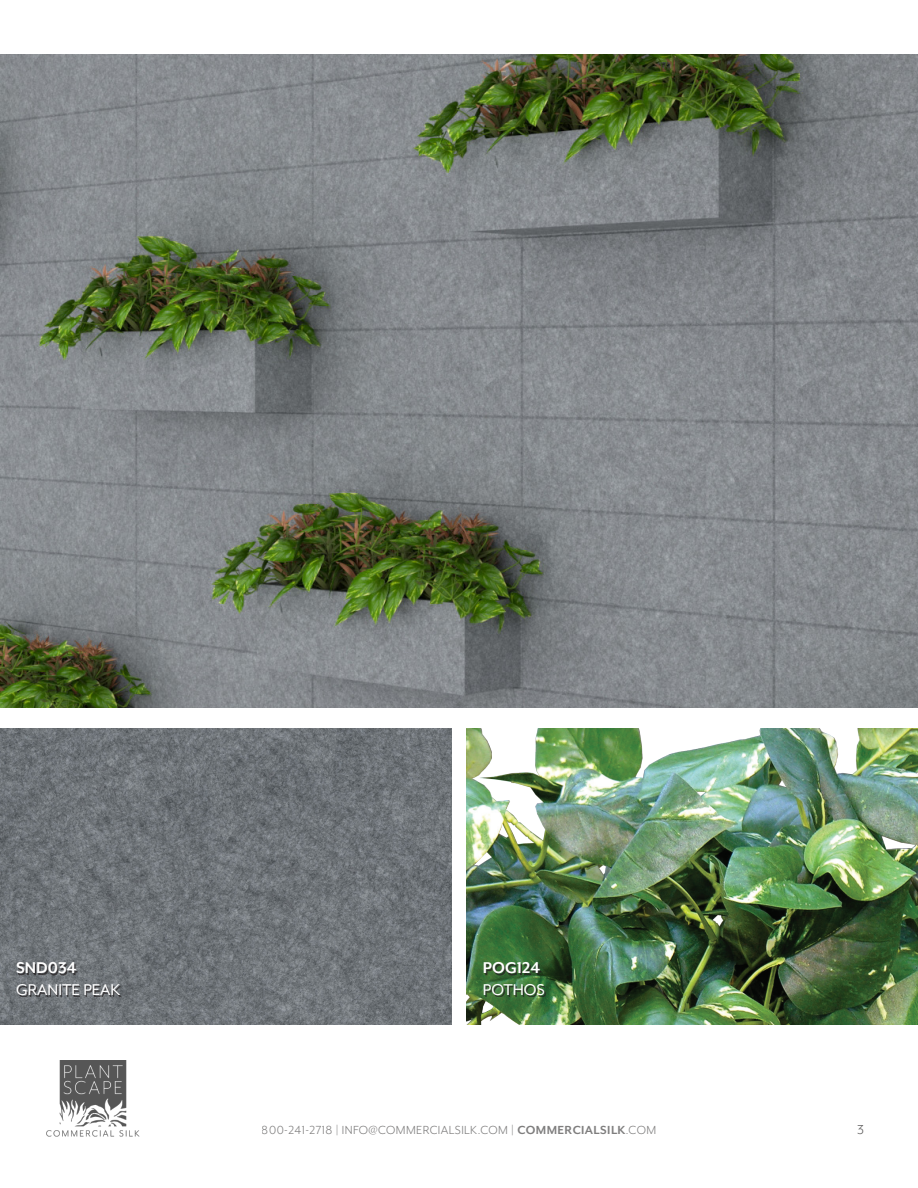
<style>
.page{position:relative;width:918px;height:1188px;background:#fff}
.page>*{position:absolute;margin:0;border:0;box-sizing:border-box;transform-origin:0 0}
.t1{font:18px "Mr Eaves XL Mod OT";color:#fff}
.t2{font:700 18px "Mr Eaves XL Mod OT";color:#fff}
.t3{font:15px "Mr Eaves XL Mod OT";color:#5f5e5e}
.t4{font:13.5px "Mr Eaves XL Mod OT";letter-spacing:.03em;color:#5f5e5e}
.s1{font-weight:700}
</style>
<div class="page">
<img style="left:0;top:54px;width:918px;height:653px">
<img style="left:0;top:729px;width:451px;height:295px">
<img style="left:467px;top:729px;width:451px;height:295px">
<div style="left:18px;top:964px;width:104px;height:33px;background:#231f20;opacity:.75"></div>
<div style="left:485px;top:964px;width:61px;height:33px;background:#231f20;opacity:.75"></div>
<img style="left:46px;top:1061px;width:94px;height:76px">
<p class="t2" style="left:16px;top:959px;width:62px">SND034</p>
<p class="t1" style="left:16px;top:981px;width:106px">GRANITE PEAK</p>
<p class="t2" style="left:483px;top:959px;width:59px">POG124</p>
<p class="t1" style="left:483px;top:981px;width:64px">POTHOS</p>
<p class="t4" style="left:262px;top:1123px;width:396px">800-241-2718 | INFO@COMMERCIALSILK.COM | <span class="s1">COMMERCIALSILK</span>.COM</p>
<p class="t3" style="left:857px;top:1122px;width:8px">3</p>
</div>
